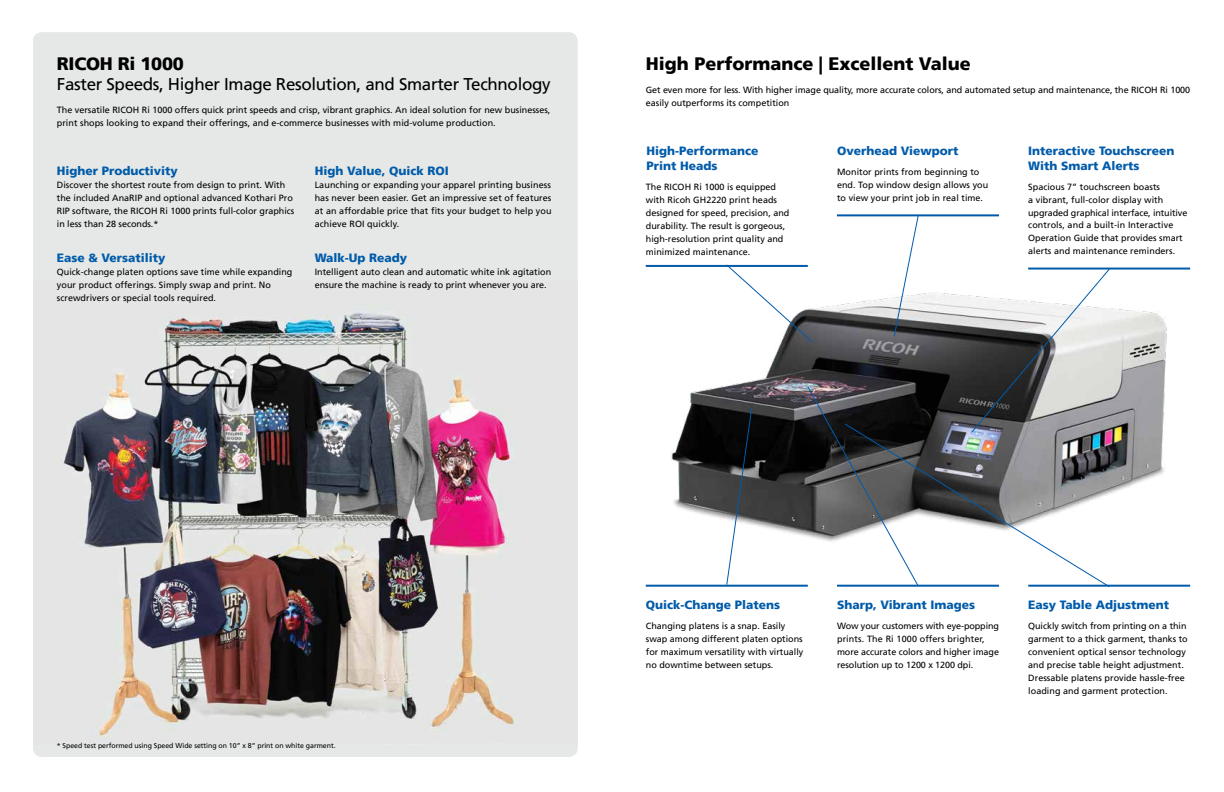
<style>
.page{position:relative;width:1224px;height:792px;background:#fff}
.page>*{position:absolute;margin:0;border:0;box-sizing:border-box;transform-origin:0 0}
.t1{font:900 18px "Frutiger LT";color:#000}
.t2{font:17px "Frutiger LT";letter-spacing:-.02em;color:#000}
.t3{font:900 12px/14.4px "Frutiger LT";color:#005baa}
.t4{font:9px/13px "Frutiger LT";color:#000}
.t5{font:7px "Frutiger LT";letter-spacing:-.005em;color:#000}
</style>
<div class="page">
<div style="left:33px;top:32px;width:545px;height:725px;background:#e5e8e6;border-radius:9px"></div>
<img style="left:63px;top:312px;width:452px;height:425px">
<img style="left:654px;top:264px;width:528px;height:273px">
<svg style="left:919px;top:423px;width:191px;height:164px"></svg>
<svg style="left:726px;top:264px;width:87px;height:79px"></svg>
<svg style="left:894px;top:216px;width:25px;height:121px"></svg>
<svg style="left:971px;top:268px;width:139px;height:165px"></svg>
<svg style="left:726px;top:408px;width:26px;height:177px"></svg>
<svg style="left:807px;top:386px;width:112px;height:199px"></svg>
<hr style="left:646px;top:265px;width:162px;height:2px;background:#005baa">
<hr style="left:646px;top:585px;width:162px;height:2px;background:#005baa">
<hr style="left:837px;top:585px;width:162px;height:2px;background:#005baa">
<hr style="left:1028px;top:585px;width:162px;height:2px;background:#005baa">
<hr style="left:837px;top:214px;width:162px;height:2px;background:#005baa">
<hr style="left:1028px;top:268px;width:162px;height:2px;background:#005baa">
<h1 class="t1" style="left:57px;top:53px;width:128px">RICOH Ri 1000</h1>
<h2 class="t2" style="left:57px;top:74px;width:495px">Faster Speeds, Higher Image Resolution, and Smarter Technology</h2>
<p class="t4" style="left:57px;top:104px;width:495px">The versatile RICOH Ri 1000 offers quick print speeds and crisp, vibrant graphics. An ideal solution for new businesses, print shops looking to expand their offerings, and e-commerce businesses with mid-volume production.</p>
<h3 class="t3" style="left:57px;top:164px;width:122px">Higher Productivity</h3>
<p class="t4" style="left:57px;top:179px;width:239px">Discover the shortest route from design to print. With the included AnaRIP and optional advanced Kothari Pro RIP software, the RICOH Ri 1000 prints full-color graphics in less than 28 seconds.*</p>
<h3 class="t3" style="left:57px;top:250px;width:110px">Ease &amp; Versatility</h3>
<p class="t4" style="left:57px;top:265px;width:237px">Quick-change platen options save time while expanding your product offerings. Simply swap and print. No screwdrivers or special tools required.</p>
<h3 class="t3" style="left:315px;top:164px;width:136px">High Value, Quick ROI</h3>
<p class="t4" style="left:315px;top:179px;width:238px;text-align:justify">Launching or expanding your apparel printing business has never been easier. Get an impressive set of features at an affordable price that fits your budget to help you achieve ROI quickly.</p>
<h3 class="t3" style="left:315px;top:250px;width:94px">Walk-Up Ready</h3>
<p class="t4" style="left:315px;top:265px;width:238px">Intelligent auto clean and automatic white ink agitation ensure the machine is ready to print whenever you are.</p>
<h1 class="t1" style="left:646px;top:53px;width:327px">High Performance | Excellent Value</h1>
<p class="t4" style="left:646px;top:84px;width:546px">Get even more for less. With higher image quality, more accurate colors, and automated setup and maintenance, the RICOH Ri 1000 easily outperforms its competition</p>
<h3 class="t3" style="left:647px;top:144px;width:114px">High-Performance</h3>
<h3 class="t3" style="left:837px;top:144px;width:123px">Overhead Viewport</h3>
<h3 class="t3" style="left:647px;top:158px;width:73px">Print Heads</h3>
<p class="t4" style="left:837px;top:166px;width:153px">Monitor prints from beginning to end. Top window design allows you to view your print job in real time.</p>
<p class="t4" style="left:646px;top:180px;width:145px">The RICOH Ri 1000 is equipped with Ricoh GH2220 print heads designed for speed, precision, and durability. The result is gorgeous, high-resolution print quality and minimized maintenance.</p>
<h3 class="t3" style="left:1028px;top:144px;width:148px">Interactive Touchscreen<br>With Smart Alerts</h3>
<p class="t4" style="left:1028px;top:180px;width:161px">Spacious 7” touchscreen boasts<br>a vibrant, full-color display with upgraded graphical interface, intuitive controls, and a built-in Interactive Operation Guide that provides smart alerts and maintenance reminders.</p>
<p class="t5" style="left:57px;top:742px;width:280px">* Speed test performed using Speed Wide setting on 10” x 8” print on white garment.</p>
<h3 class="t3" style="left:646px;top:597px;width:136px">Quick-Change Platens</h3>
<h3 class="t3" style="left:837px;top:597px;width:140px">Sharp, Vibrant Images</h3>
<p class="t4" style="left:646px;top:619px;width:159px">Changing platens is a snap. Easily swap among different platen options for maximum versatility with virtually no downtime between setups.</p>
<p class="t4" style="left:837px;top:619px;width:163px">Wow your customers with eye-popping prints. The Ri 1000 offers brighter, more accurate colors and higher image resolution up to 1200 x 1200 dpi.</p>
<h3 class="t3" style="left:1028px;top:597px;width:142px">Easy Table Adjustment</h3>
<p class="t4" style="left:1028px;top:619px;width:161px">Quickly switch from printing on a thin garment to a thick garment, thanks to convenient optical sensor technology and precise table height adjustment.<br>Dressable platens provide hassle-free loading and garment protection.</p>
</div>
